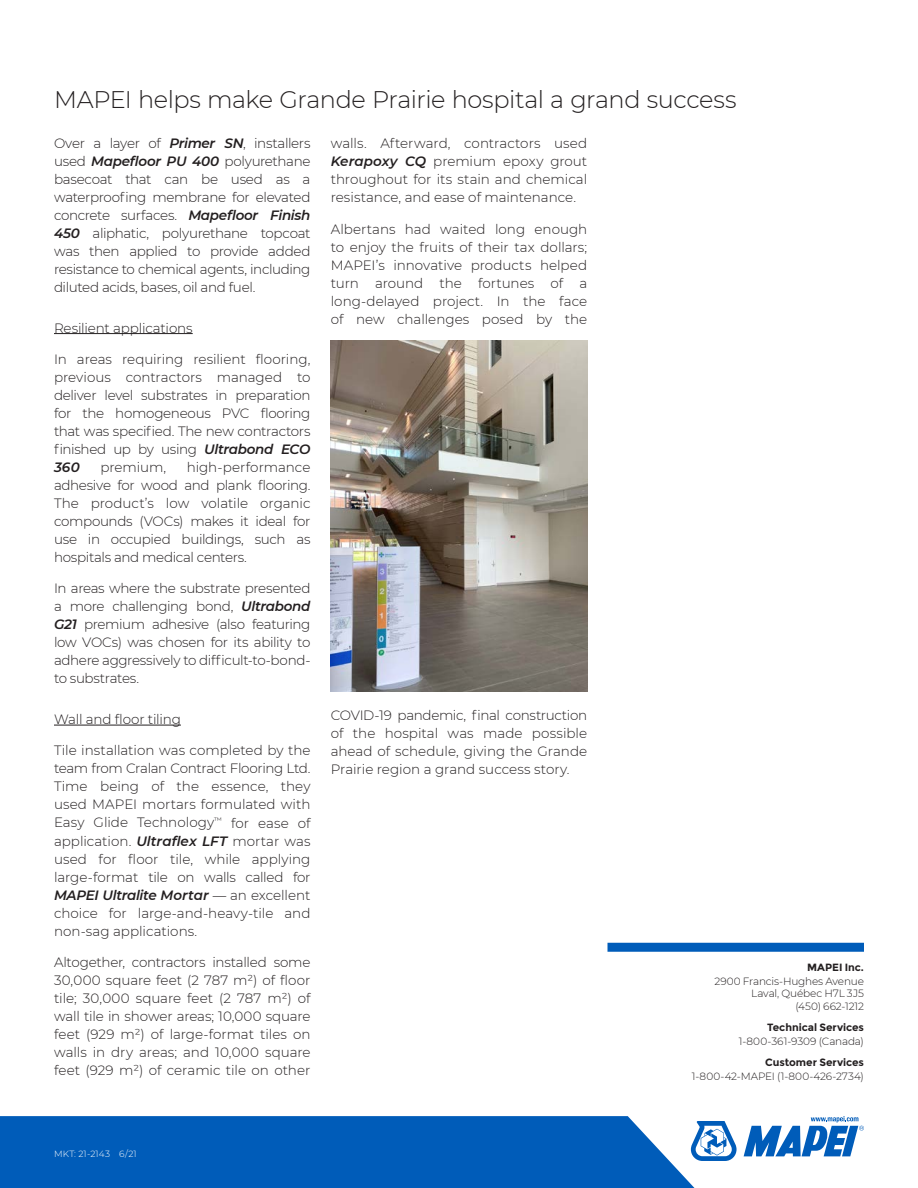
<style>
.page{position:relative;width:918px;height:1188px;background:#fff}
.page>*{position:absolute;margin:0;border:0;box-sizing:border-box;transform-origin:0 0}
.t1{font:300 24px "Montserrat";letter-spacing:-.015em;color:#231f20}
.t2{font:300 13.5px/18px "Montserrat";letter-spacing:-.01em;color:#231f20;text-align:justify}
.t3{font:300 10.5px/12.6px "Montserrat";letter-spacing:-.01em;color:#231f20;text-align:right}
.t4{font:700 10.5px "Montserrat";letter-spacing:-.005em;color:#231f20}
.t5{font:300 9px "Montserrat";letter-spacing:.02em;color:#fff}
.s1{font-weight:600;font-style:italic}
</style>
<div class="page">
<hr style="left:54px;top:333px;width:139px;height:1px;background:#231f20">
<hr style="left:54px;top:725px;width:127px;height:1px;background:#231f20">
<div style="left:0;top:1116px;width:694px;height:72px;background:#005cb9"></div>
<svg style="left:691px;top:1121px;width:46px;height:40px"></svg>
<svg style="left:744px;top:1116px;width:120px;height:40px"></svg>
<img style="left:331px;top:340px;width:256px;height:351px">
<div style="left:608px;top:943px;width:256px;height:9px;background:#005cb9"></div>
<h1 class="t1" style="left:54px;top:83px;width:684px">MAPEI helps make Grande Prairie hospital a grand success</h1>
<p class="t2" style="left:54px;top:134px;width:258px">Over a layer of <span class="s1">Primer SN</span>, installers used <span class="s1">Mapefloor PU 400</span> polyurethane basecoat that can be used as a waterproofing membrane for elevated concrete surfaces. <span class="s1">Mapefloor Finish 450</span> aliphatic, polyurethane topcoat was then applied to provide added resistance to chemical agents, including diluted acids, bases, oil and fuel.</p>
<p class="t2" style="left:54px;top:318px;width:140px">Resilient applications</p>
<p class="t2" style="left:54px;top:350px;width:258px">In areas requiring resilient flooring, previous contractors managed to deliver level substrates in preparation for the homogeneous PVC flooring that was specified. The new contractors finished up by using <span class="s1">Ultrabond ECO 360</span></p>
<p class="t2" style="left:54px;top:458px;width:258px;text-indent:133px">high-performance adhesive for wood and plank flooring.<br>The product’s low volatile organic compounds (VOCs) makes it ideal for use in occupied buildings, such as hospitals and medical centers.</p>
<p class="t2" style="left:54px;top:579px;width:258px">In areas where the substrate presented a more challenging bond, <span class="s1">Ultrabond G21</span> premium adhesive (also featuring low VOCs) was chosen for its ability to adhere aggressively to difficult-to-bond&shy;to substrates.</p>
<p class="t2" style="left:54px;top:710px;width:128px">Wall and floor tiling</p>
<p class="t2" style="left:54px;top:741px;width:258px">Tile installation was completed by the team from Cralan Contract Flooring Ltd.<br>Time being of the essence, they used MAPEI mortars formulated with Easy Glide Technology<sup>™</sup> for ease of application. <span class="s1">Ultraflex LFT</span> mortar was used for floor tile, while applying large-format tile on walls called for <span class="s1">MAPEI Ultralite Mortar</span> — an excellent choice for large-and-heavy-tile and non-sag applications.</p>
<p class="t2" style="left:54px;top:953px;width:258px">Altogether, contractors installed some 30,000 square feet (2 787 m²) of floor tile; 30,000 square feet (2 787 m²) of wall tile in shower areas; 10,000 square feet (929 m²) of large-format tiles on walls in dry areas; and 10,000 square feet (929 m²) of ceramic tile on other</p>
<p class="t2" style="left:100px;top:458px;width:67px">premium,</p>
<p class="t2" style="left:331px;top:134px;width:258px">walls. Afterward, contractors used <span class="s1">Kerapoxy CQ</span> premium epoxy grout throughout for its stain and chemical resistance, and ease of maintenance.</p>
<p class="t2" style="left:331px;top:219px;width:258px">Albertans had waited long enough to enjoy the fruits of their tax dollars; MAPEI’s innovative products helped turn around the fortunes of a long-delayed project. In the face of new challenges posed by the</p>
<p class="t2" style="left:331px;top:705px;width:258px">COVID-19 pandemic, final construction of the hospital was made possible ahead of schedule, giving the Grande Prairie region a grand success story.</p>
<p class="t5" style="left:54px;top:1147px;width:84px">MKT: 21-2143 6/21</p>
<p class="t4" style="left:807px;top:961px;width:58px">MAPEI Inc.</p>
<p class="t3" style="left:715px;top:974px;width:151px">2900 Francis-Hughes Avenue<br>Laval, Québec H7L 3J5<br>(450) 662-1212</p>
<p class="t4" style="left:767px;top:1021px;width:98px">Technical Services</p>
<p class="t3" style="left:739px;top:1035px;width:127px">1-800-361-9309 (Canada)</p>
<p class="t4" style="left:765px;top:1056px;width:100px">Customer Services</p>
<p class="t3" style="left:692px;top:1070px;width:174px">1-800-42-MAPEI (1-800-426-2734)</p>
</div>
